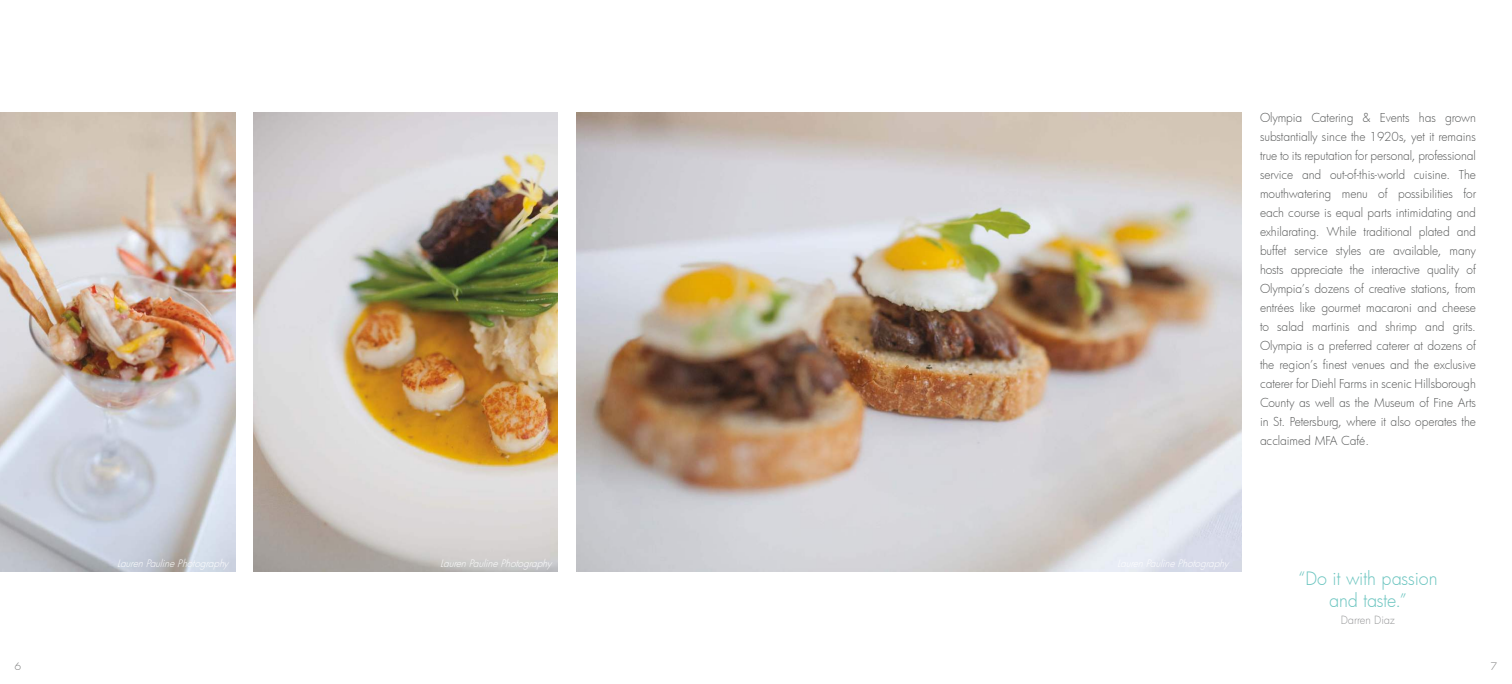
<style>
.page{position:relative;width:1512px;height:684px;background:#fff}
.page>*{position:absolute;margin:0;border:0;box-sizing:border-box;transform-origin:0 0}
.t1{font:300 18px/21.6px "Futura";letter-spacing:-.005em;color:#6ac4bf;text-align:center}
.t2{font:300 12px/19px "Futura";letter-spacing:-.005em;color:#545555;text-align:justify}
.t3{font:300 11.1px "Futura";letter-spacing:-.01em;color:#979899}
.t4{font:italic 300 10px "Futura";color:#fff}
.t5{font:300 10px "Futura";color:#777878;scale:1.1 1}
</style>
<div class="page">
<img style="left:0;top:113px;width:236px;height:459px">
<img style="left:254px;top:112px;width:304px;height:460px">
<img style="left:576px;top:113px;width:666px;height:459px">
<p class="t4" style="left:117px;top:556px;width:116px">LaurenPaulinePhotography</p>
<p class="t4" style="left:440px;top:556px;width:116px">LaurenPaulinePhotography</p>
<p class="t2" style="left:1260px;top:108px;width:218px">Olympia Catering &amp; Events has grown substantially since the 1920s, yet it remains true to its reputation for personal, professional service and out-of-this-world cuisine. The mouthwatering menu of possibilities for each course is equal parts intimidating and exhilarating. While traditional plated and buffet service styles are available, many hosts appreciate the interactive quality of Olympia’s dozens of creative stations, from entrées like gourmet macaroni and cheese to salad martinis and shrimp and grits.<br>Olympia is a preferred caterer at dozens of the region’s finest venues and the exclusive caterer for Diehl Farms in scenic Hillsborough County as well as the Museum of Fine Arts in St. Petersburg, where it also operates the acclaimed MFA Café.</p>
<h1 class="t1" style="left:1298px;top:568px;width:141px">“Do it with passion and taste.”</h1>
<p class="t3" style="left:1341px;top:613px;width:56px">Darren Diaz</p>
<p class="t5" style="left:15px;top:659px;width:8px">6</p>
<p class="t5" style="left:1491px;top:659px;width:8px">7</p>
</div>
